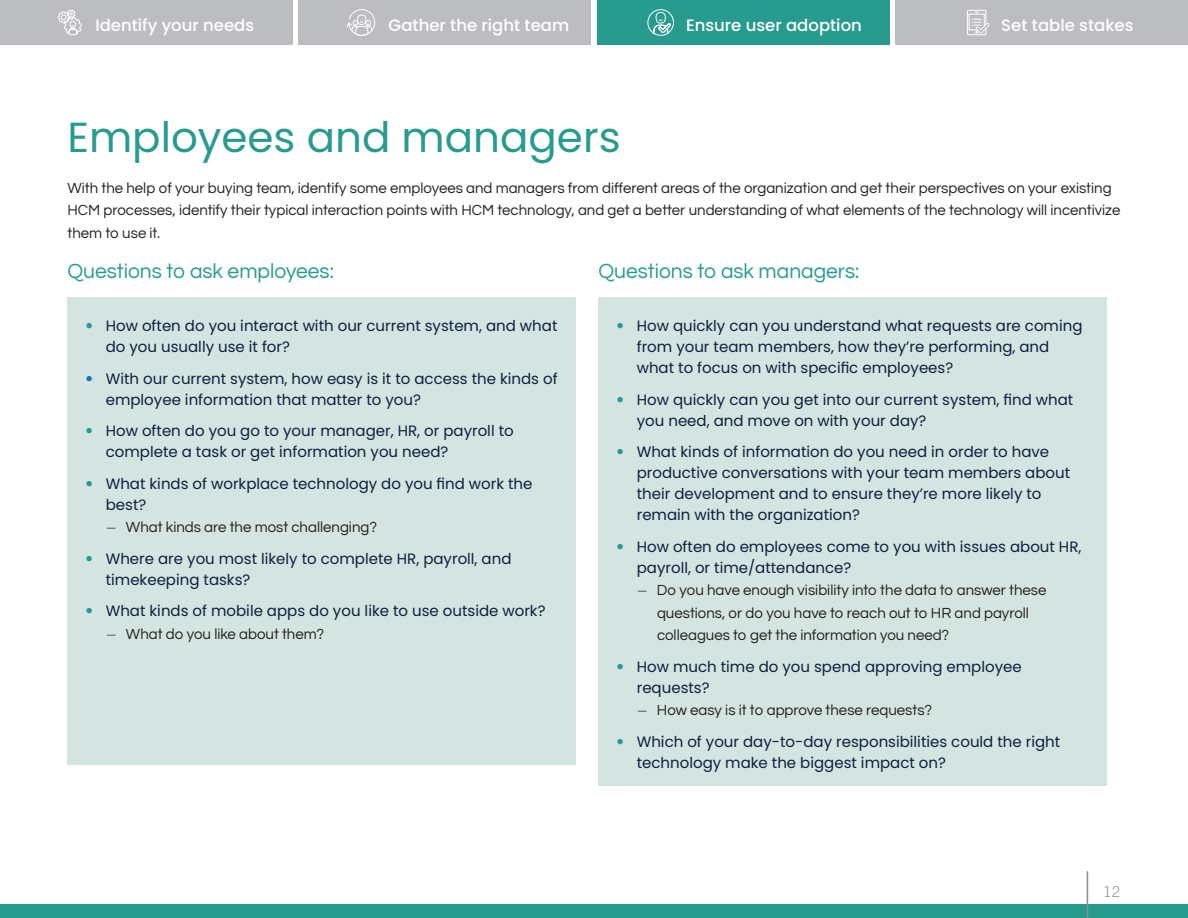
<style>
.page{position:relative;width:1188px;height:918px;background:#fff}
.page>*{position:absolute;margin:0;border:0;box-sizing:border-box;transform-origin:0 0}
.t1{font:42px "Poppins";color:#269b8e}
.Sub_A{font:21px "Questrial";color:#269b8e}
.bullets{font:500 16.5px "Poppins";color:#fff}
.bullets-2{font:15px/21px "Poppins";color:#0e203e}
.body_copy{font:15px/22.5px "Questrial";color:#231f20}
.bullets_no_space_after{font:15px/21px "Poppins";color:#0e203e}
.bullet_2_with_space_after{font:15px/22.5px "Questrial";color:#231f20}
.bullet_2{font:15px "Questrial";color:#231f20}
.t2{font:300 15px "Trade Gothic Next LT Pro";color:#879196}
.s1{font-family:"Trade Gothic Next LT Pro";color:#269b8e}
.s2{font-family:"Trade Gothic Next LT Pro";color:#117cb5}
.s3{font-family:"Trade Gothic Next LT Pro";font-weight:300}
</style>
<div class="page">
<div style="left:0;top:905px;width:1188px;height:13px;background:#269b8e"></div>
<div style="left:68px;top:298px;width:508px;height:467px;background:#d3e4e1"></div>
<div style="left:598px;top:298px;width:509px;height:488px;background:#d3e4e1"></div>
<div style="left:0;top:0;width:292px;height:45px;background:#bcbdc0"></div>
<svg style="left:57px;top:9px;width:25px;height:27px"></svg>
<div style="left:298px;top:0;width:293px;height:45px;background:#bcbdc0"></div>
<svg style="left:346px;top:9px;width:29px;height:27px"></svg>
<div style="left:597px;top:0;width:293px;height:45px;background:#269b8e"></div>
<svg style="left:647px;top:9px;width:27px;height:27px"></svg>
<div style="left:896px;top:0;width:292px;height:45px;background:#bcbdc0"></div>
<div style="left:967px;top:10px;width:19px;height:25px;border:1px solid #fff"></div>
<svg style="left:968px;top:12px;width:21px;height:22px"></svg>
<hr style="left:1087px;top:871px;width:1px;height:47px;background:#879196">
<p class="bullets" style="left:95px;top:16px;width:160px">Identify your needs</p>
<p class="bullets" style="left:389px;top:16px;width:182px">Gather the right team</p>
<p class="bullets" style="left:686px;top:16px;width:177px">Ensure user adoption</p>
<p class="bullets" style="left:1001px;top:16px;width:134px">Set table stakes</p>
<h1 class="t1" style="left:68px;top:113px;width:555px">Employees and managers</h1>
<p class="body_copy" style="left:68px;top:177px;width:1054px">With the help of your buying team, identify some employees and managers from different areas of the organization and get their perspectives on your existing<br>HCM processes, identify their typical interaction points with HCM technology, and get a better understanding of what elements of the technology will incentivize them to use it.</p>
<p class="Sub_A" style="left:68px;top:257px;width:268px">Questions to ask employees:</p>
<p class="bullets-2" style="left:106px;top:316px;width:453px;text-indent:-20px"><span class="s1">•</span> How often do you interact with our current system, and what do you usually use it for?</p>
<p class="bullets-2" style="left:106px;top:368px;width:453px;text-indent:-20px"><span class="s2">•</span> With our current system, how easy is it to access the kinds of employee information that matter to you?</p>
<p class="bullets-2" style="left:106px;top:421px;width:410px;text-indent:-20px"><span class="s1">•</span> How often do you go to your manager, HR, or payroll to complete a task or get information you need?</p>
<p class="bullets_no_space_after" style="left:106px;top:473px;width:428px;text-indent:-20px"><span class="s1">•</span> What kinds of workplace technology do you find work the best?</p>
<p class="bullet_2_with_space_after" style="left:106px;top:517px;width:272px"><span class="s3">–</span> What kinds are the most challenging?</p>
<p class="bullets-2" style="left:106px;top:548px;width:407px;text-indent:-20px"><span class="s1">•</span> Where are you most likely to complete HR, payroll, and timekeeping tasks?</p>
<p class="bullets_no_space_after" style="left:86px;top:601px;width:462px"><span class="s1">•</span> What kinds of mobile apps do you like to use outside work?</p>
<p class="bullet_2" style="left:106px;top:623px;width:219px"><span class="s3">–</span> What do you like about them?</p>
<p class="Sub_A" style="left:598px;top:257px;width:263px">Questions to ask managers:</p>
<p class="bullets-2" style="left:637px;top:316px;width:447px;text-indent:-20px"><span class="s1">•</span> How quickly can you understand what requests are coming from your team members, how they’re performing, and what to focus on with specific employees?</p>
<p class="bullets-2" style="left:637px;top:389px;width:438px;text-indent:-20px"><span class="s1">•</span> How quickly can you get into our current system, find what you need, and move on with your day?</p>
<p class="bullets-2" style="left:637px;top:442px;width:435px;text-indent:-20px"><span class="s1">•</span> What kinds of information do you need in order to have productive conversations with your team members about their development and to ensure they’re more likely to remain with the organization?</p>
<p class="bullets_no_space_after" style="left:637px;top:536px;width:446px;text-indent:-20px"><span class="s1">•</span> How often do employees come to you with issues about HR, payroll, or time/attendance?</p>
<p class="bullet_2_with_space_after" style="left:657px;top:580px;width:391px;text-indent:-20px"><span class="s3">–</span> Do you have enough visibility into the data to answer these questions, or do you have to reach out to HR and payroll colleagues to get the information you need?</p>
<p class="bullets_no_space_after" style="left:637px;top:656px;width:387px;text-indent:-20px"><span class="s1">•</span> How much time do you spend approving employee requests?</p>
<p class="bullet_2_with_space_after" style="left:638px;top:700px;width:296px"><span class="s3">–</span> How easy is it to approve these requests?</p>
<p class="bullets-2" style="left:637px;top:731px;width:425px;text-indent:-20px"><span class="s1">•</span> Which of your day-to-day responsibilities could the right technology make the biggest impact on?</p>
<p class="t2" style="left:1103px;top:881px;width:19px">12</p>
</div>
